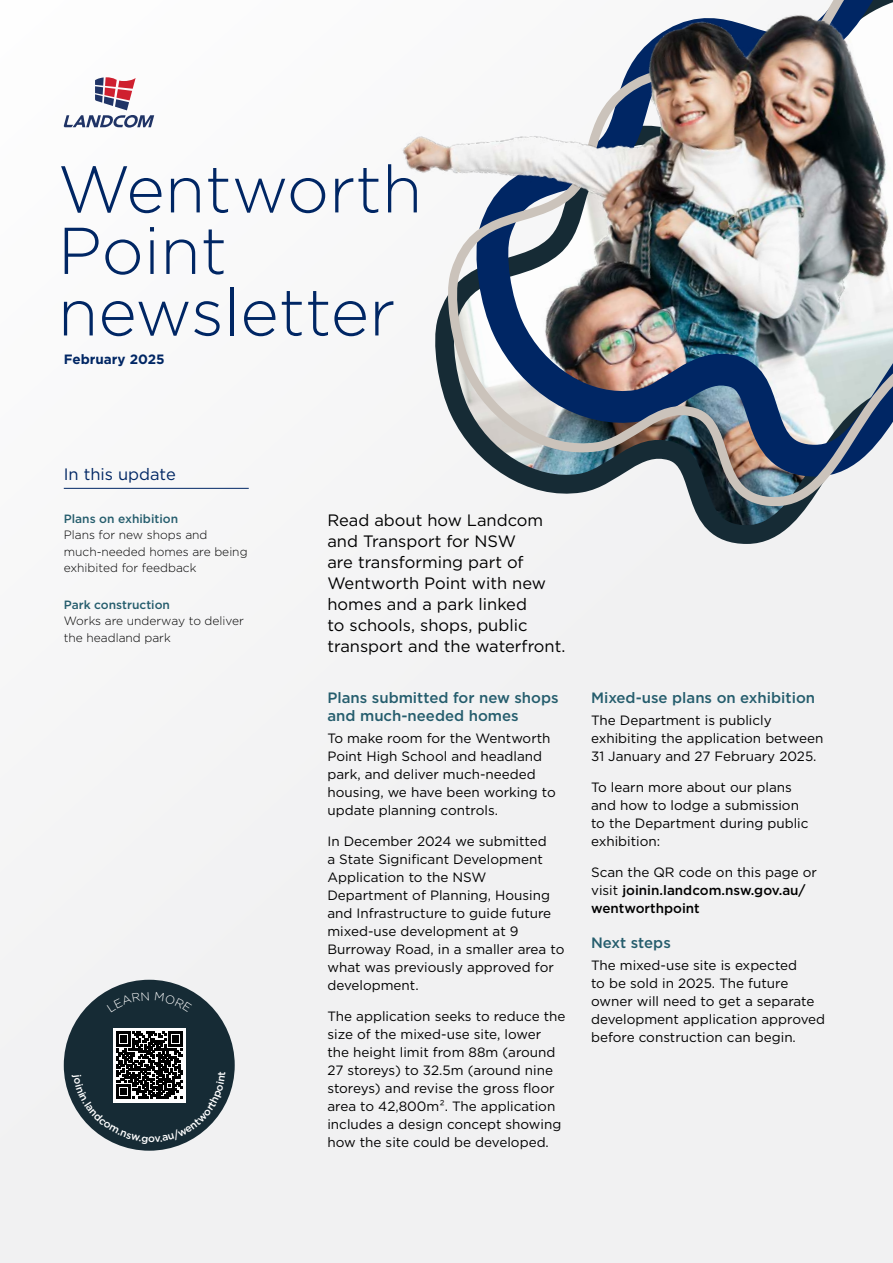
<style>
.page{position:relative;width:893px;height:1263px;background:#f1f1f2}
.page>*{position:absolute;margin:0;border:0;box-sizing:border-box;transform-origin:0 0}
.t1{font:300 66px/61.5px "Gotham";color:#002664}
.t2{font:16.5px/21px "Gotham";color:#000}
.t3{font:16.5px "Gotham";color:#002664}
.t4{font:500 15px/18px "Gotham";color:#255d6d}
.t5{font:13.5px/18px "Gotham";color:#000}
.t6{font:500 13.5px/18px "Gotham";color:#000}
.t7{font:700 13.5px "Gotham";color:#002664}
.t8{font:300 12px/16.5px "Gotham";color:#000}
.t9{font:500 12px "Gotham";color:#255d6d}
.s1{font-weight:400}
</style>
<div class="page">
<hr style="left:64px;top:488px;width:185px;height:1px;background:#002664">
<svg style="left:64px;top:77px;width:90px;height:51px"></svg>
<div style="left:64px;top:980px;width:171px;height:171px;background:#162b35;border-radius:50%"></div>
<div style="left:113px;top:1028px;width:73px;height:74px;background:linear-gradient(to right,#fff,#fff)"></div>
<svg style="left:695px;top:511px;width:109px;height:33px"></svg>
<img style="left:460px;top:431px;width:427px;height:80px">
<img style="left:188px;top:0;width:705px;height:431px">
<svg style="left:72px;top:1032px;width:153px;height:112px"></svg>
<h1 class="t1" style="left:58px;top:157px;width:366px">Wentworth<br>Point newsletter</h1>
<p class="t7" style="left:64px;top:350px;width:102px">February 2025</p>
<p class="t3" style="left:64px;top:463px;width:113px">In this update</p>
<p class="t9" style="left:64px;top:511px;width:116px">Plans on exhibition</p>
<p class="t8" style="left:64px;top:526px;width:185px">Plans for new shops and much-needed homes are being exhibited for feedback</p>
<p class="t9" style="left:64px;top:597px;width:108px">Park construction</p>
<p class="t8" style="left:64px;top:613px;width:182px">Works are underway to deliver the headland park</p>
<p class="t2" style="left:327px;top:510px;width:240px">Read about how Landcom and Transport for NSW<br>are transforming part of<br>Wentworth Point with new homes and a park linked<br>to schools, shops, public transport and the waterfront.</p>
<p class="t4" style="left:327px;top:689px;width:233px">Plans submitted for new shops and much-needed homes</p>
<p class="t5" style="left:327px;top:729px;width:230px">To make room for the Wentworth<br>Point High School and headland park, and deliver much-needed housing, we have been working to update planning controls.</p>
<p class="t5" style="left:327px;top:832px;width:239px">In December 2024 we submitted<br>a State Significant Development<br>Application to the NSW<br>Department of Planning, Housing and Infrastructure to guide future mixed-use development at 9<br>Burroway Road, in a smaller area to what was previously approved for development.</p>
<p class="t5" style="left:327px;top:1007px;width:240px">The application seeks to reduce the size of the mixed-use site, lower the height limit from 88m (around 27 storeys) to 32.5m (around nine storeys) and revise the gross floor area to 42,800m². The application includes a design concept showing how the site could be developed.</p>
<p class="t4" style="left:591px;top:689px;width:226px">Mixed-use plans on exhibition</p>
<p class="t5" style="left:591px;top:711px;width:234px">The Department is publicly exhibiting the application between<br>31 January and 27 February 2025.</p>
<p class="t5" style="left:591px;top:778px;width:219px">To learn more about our plans and how to lodge a submission to the Department during public exhibition:</p>
<p class="t6" style="left:591px;top:863px;width:228px"><span class="s1">Scan the QR code on this page or visit</span> joinin.landcom.nsw.gov.au/ wentworthpoint</p>
<p class="t4" style="left:591px;top:933px;width:81px">Next steps</p>
<p class="t5" style="left:591px;top:956px;width:236px">The mixed-use site is expected<br>to be sold in 2025. The future owner will need to get a separate development application approved before construction can begin.</p>
</div>
